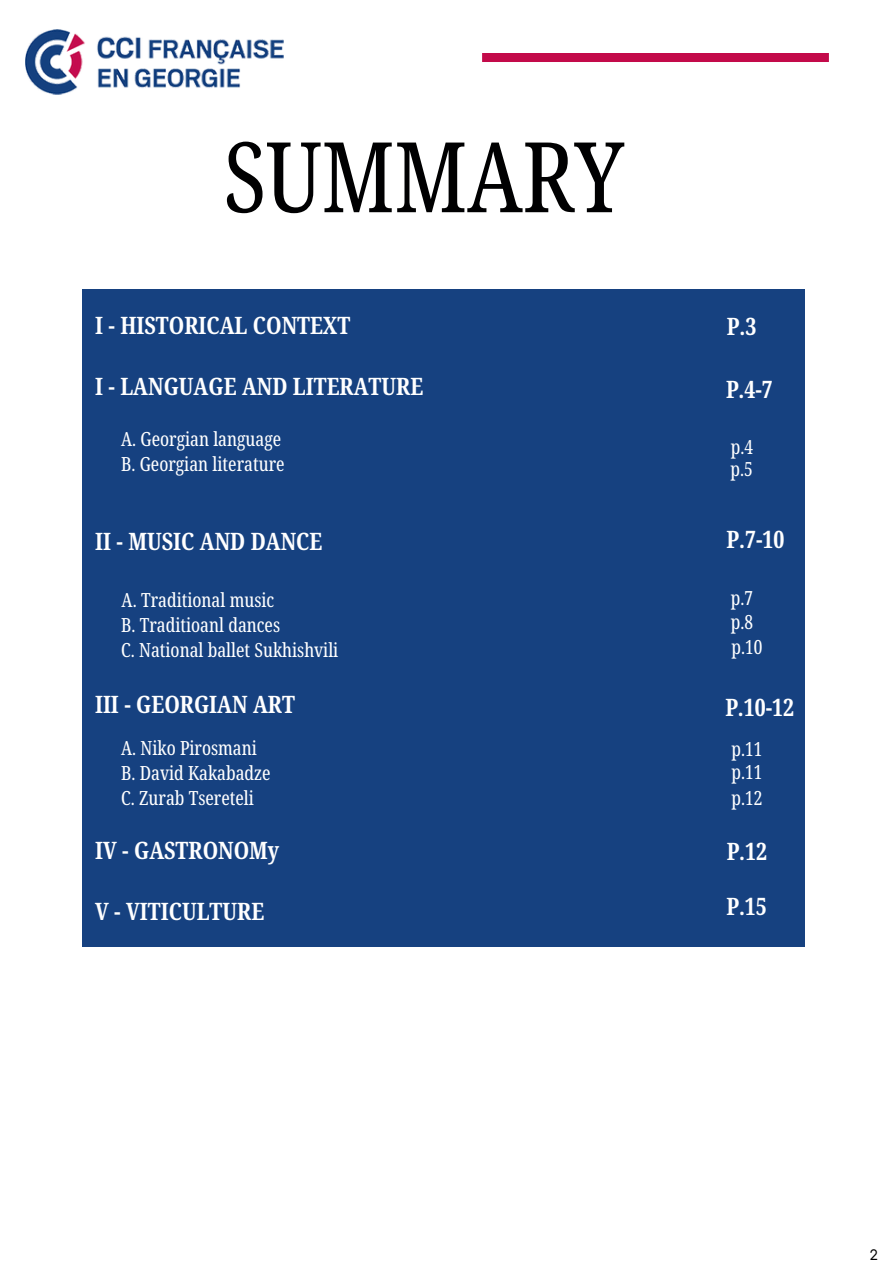
<style>
.page{position:relative;width:894px;height:1264px;background:#fff}
.page>*{position:absolute;margin:0;border:0;box-sizing:border-box;transform-origin:0 0}
.t1{font:extra-condensed 97.5px "Noto Serif Ethiopic";color:#000001}
.t2{font:700 extra-condensed 24px "Noto Serif Ethiopic";color:#fff}
.t3{font:extra-condensed 19.5px/25px "Noto Serif Ethiopic";color:#fff}
.t4{font:15px "TT Hoves";color:#000001}
</style>
<div class="page">
<img style="left:26px;top:29px;width:257px;height:66px">
<div style="left:482px;top:53px;width:346px;height:9px;background:#c30a4a"></div>
<div style="left:83px;top:289px;width:721px;height:657px;background:#164180"></div>
<h1 class="t1" style="left:223px;top:108px;width:402px">SUMMARY</h1>
<p class="t2" style="left:95px;top:308px;width:257px">I - HISTORICAL CONTEXT</p>
<p class="t2" style="left:95px;top:369px;width:329px">I - LANGUAGE AND LITERATURE</p>
<p class="t3" style="left:121px;top:425px;width:165px">A. Georgian language<br>B. Georgian literature</p>
<p class="t2" style="left:95px;top:524px;width:229px">II - MUSIC AND DANCE</p>
<p class="t3" style="left:121px;top:587px;width:219px">A. Traditional music<br>B. Traditioanl dances<br>C. National ballet Sukhishvili</p>
<p class="t2" style="left:95px;top:687px;width:201px">III - GEORGIAN ART</p>
<p class="t3" style="left:121px;top:734px;width:151px">A. Niko Pirosmani<br>B. David Kakabadze<br>C. Zurab Tsereteli</p>
<p class="t2" style="left:95px;top:833px;width:186px">IV - GASTRONOMy</p>
<p class="t2" style="left:95px;top:894px;width:171px">V - VITICULTURE</p>
<h2 class="t2" style="left:726px;top:309px;width:31px">P.3</h2>
<h2 class="t2" style="left:725px;top:372px;width:48px">P.4-7</h2>
<p class="t3" style="left:730px;top:433px;width:24px">p.4</p>
<p class="t3" style="left:730px;top:456px;width:24px">p.5</p>
<h2 class="t2" style="left:726px;top:522px;width:59px">P.7-10</h2>
<h2 class="t3" style="left:730px;top:585px;width:24px">p.7</h2>
<p class="t3" style="left:730px;top:608px;width:24px">p.8</p>
<p class="t3" style="left:731px;top:634px;width:32px">p.10</p>
<p class="t2" style="left:725px;top:690px;width:70px">P.10-12</p>
<p class="t3" style="left:731px;top:735px;width:32px">p.11</p>
<p class="t3" style="left:731px;top:759px;width:32px">p.11</p>
<h2 class="t3" style="left:731px;top:785px;width:32px">p.12</h2>
<p class="t2" style="left:726px;top:834px;width:42px">P.12</p>
<p class="t2" style="left:726px;top:889px;width:42px">P.15</p>
<h2 class="t4" style="left:869px;top:1244px;width:10px">2</h2>
</div>
